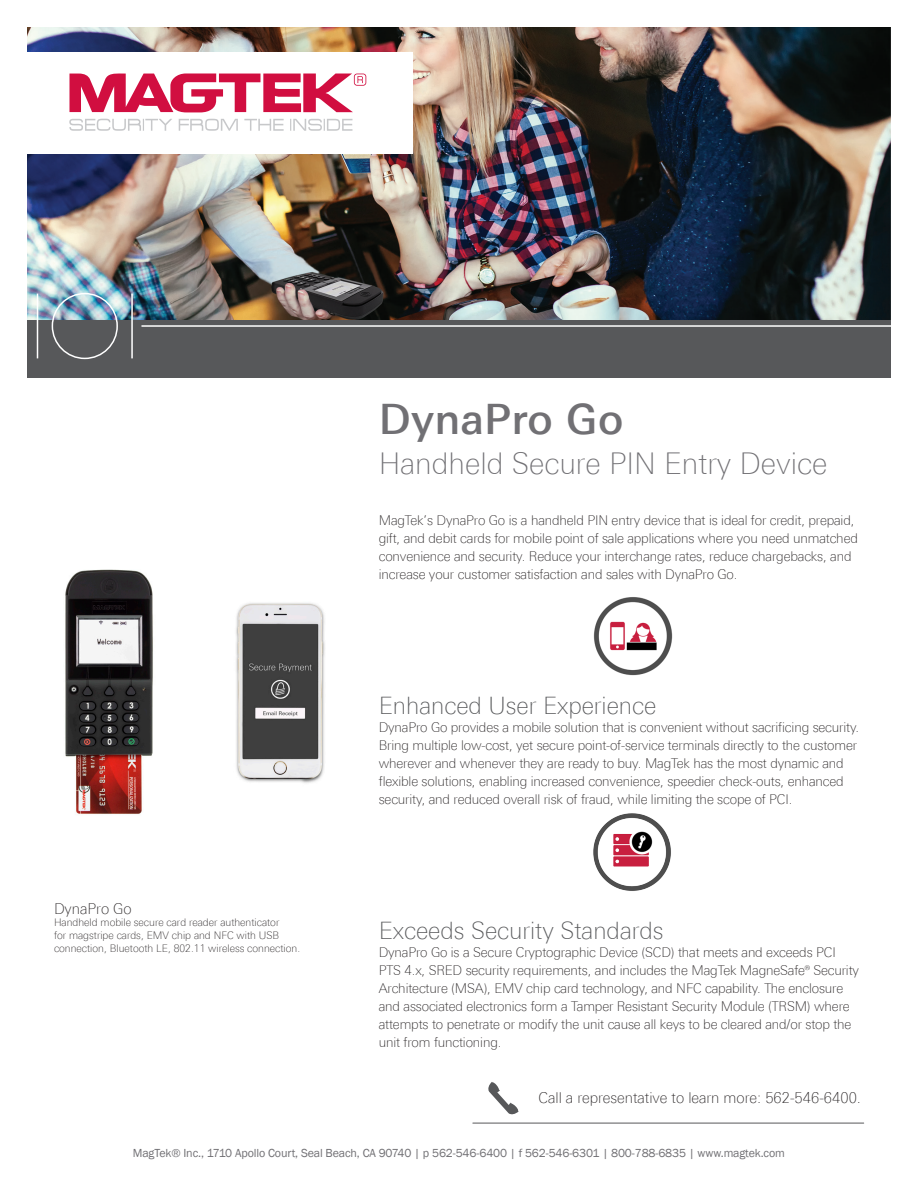
<style>
.page{position:relative;width:918px;height:1188px;background:#fff}
.page>*{position:absolute;margin:0;border:0;box-sizing:border-box;transform-origin:0 0}
.t1{font:500 42px "Linotype Univers 530";letter-spacing:.01em;color:#717074}
.t2{font:100 30px "Linotype Univers 230";color:#717074}
.t3{font:100 24px "Linotype Univers 230";color:#57585a}
.t4{font:100 15px "Linotype Univers 230";color:#231f20}
.t5{font:100 13.5px/18px "Linotype Univers 230";letter-spacing:-.01em;color:#231f20}
.Address{font:12px "Franklin Gothic";letter-spacing:-.01em;color:#717074}
.t6{font:100 10.5px/12.6px "Linotype Univers 230";color:#231f20}
</style>
<div class="page">
<img style="left:65px;top:569px;width:260px;height:245px">
<img style="left:27px;top:27px;width:864px;height:294px">
<hr style="left:473px;top:1123px;width:391px;height:1px;background:#57585a">
<svg style="left:488px;top:1082px;width:31px;height:33px"></svg>
<div style="left:0;top:52px;width:412px;height:102px;background:#fff"></div>
<svg style="left:69px;top:73px;width:297px;height:39px"></svg>
<svg style="left:69px;top:119px;width:103px;height:12px"></svg>
<svg style="left:179px;top:119px;width:59px;height:12px"></svg>
<svg style="left:244px;top:119px;width:40px;height:12px"></svg>
<svg style="left:290px;top:119px;width:62px;height:12px"></svg>
<div style="left:27px;top:321px;width:864px;height:57px;background:#57585a"></div>
<hr style="left:37px;top:294px;width:1px;height:64px;background:#fff">
<div style="left:52px;top:293px;width:66px;height:66px;border:2px solid #fff;border-radius:50%"></div>
<hr style="left:131px;top:294px;width:2px;height:64px;background:#fff">
<hr style="left:141px;top:325px;width:750px;height:2px;background:#fff">
<img style="left:593px;top:597px;width:80px;height:79px">
<img style="left:593px;top:813px;width:78px;height:78px">
<p class="t1" style="left:379px;top:394px;width:246px">DynaPro Go</p>
<p class="t2" style="left:379px;top:446px;width:450px">Handheld Secure PIN Entry Device</p>
<p class="t5" style="left:379px;top:511px;width:481px">MagTek’s DynaPro Go is a handheld PIN entry device that is ideal for credit, prepaid, gift, and debit cards for mobile point of sale applications where you need unmatched convenience and security. Reduce your interchange rates, reduce chargebacks, and increase your customer satisfaction and sales with DynaPro Go.</p>
<p class="t4" style="left:54px;top:900px;width:79px">DynaPro Go</p>
<p class="t6" style="left:54px;top:916px;width:248px">Handheld mobile secure card reader authenticator<br>for magstripe cards, EMV chip and NFC with USB connection, Bluetooth LE, 802.11 wireless connection.</p>
<p class="t3" style="left:379px;top:692px;width:279px">Enhanced User Experience</p>
<p class="t5" style="left:379px;top:718px;width:482px">DynaPro Go provides a mobile solution that is convenient without sacrificing security.<br>Bring multiple low-cost, yet secure point-of-service terminals directly to the customer wherever and whenever they are ready to buy. MagTek has the most dynamic and flexible solutions, enabling increased convenience, speedier check-outs, enhanced security, and reduced overall risk of fraud, while limiting the scope of PCI.</p>
<p class="t3" style="left:379px;top:917px;width:286px">Exceeds Security Standards</p>
<p class="t5" style="left:379px;top:943px;width:482px">DynaPro Go is a Secure Cryptographic Device (SCD) that meets and exceeds PCI PTS 4.x, SRED security requirements, and includes the MagTek MagneSafe® Security Architecture (MSA), EMV chip card technology, and NFC capability. The enclosure and associated electronics form a Tamper Resistant Security Module (TRSM) where attempts to penetrate or modify the unit cause all keys to be cleared and/or stop the unit from functioning.</p>
<p class="t4" style="left:539px;top:1089px;width:324px">Call a representative to learn more: 562-546-6400.</p>
<p class="Address" style="left:133px;top:1146px;width:654px">MagTek® Inc., 1710 Apollo Court, Seal Beach, CA 90740 | p 562-546-6400 | f 562-546-6301 | 800-788-6835 | www.magtek.com</p>
</div>
